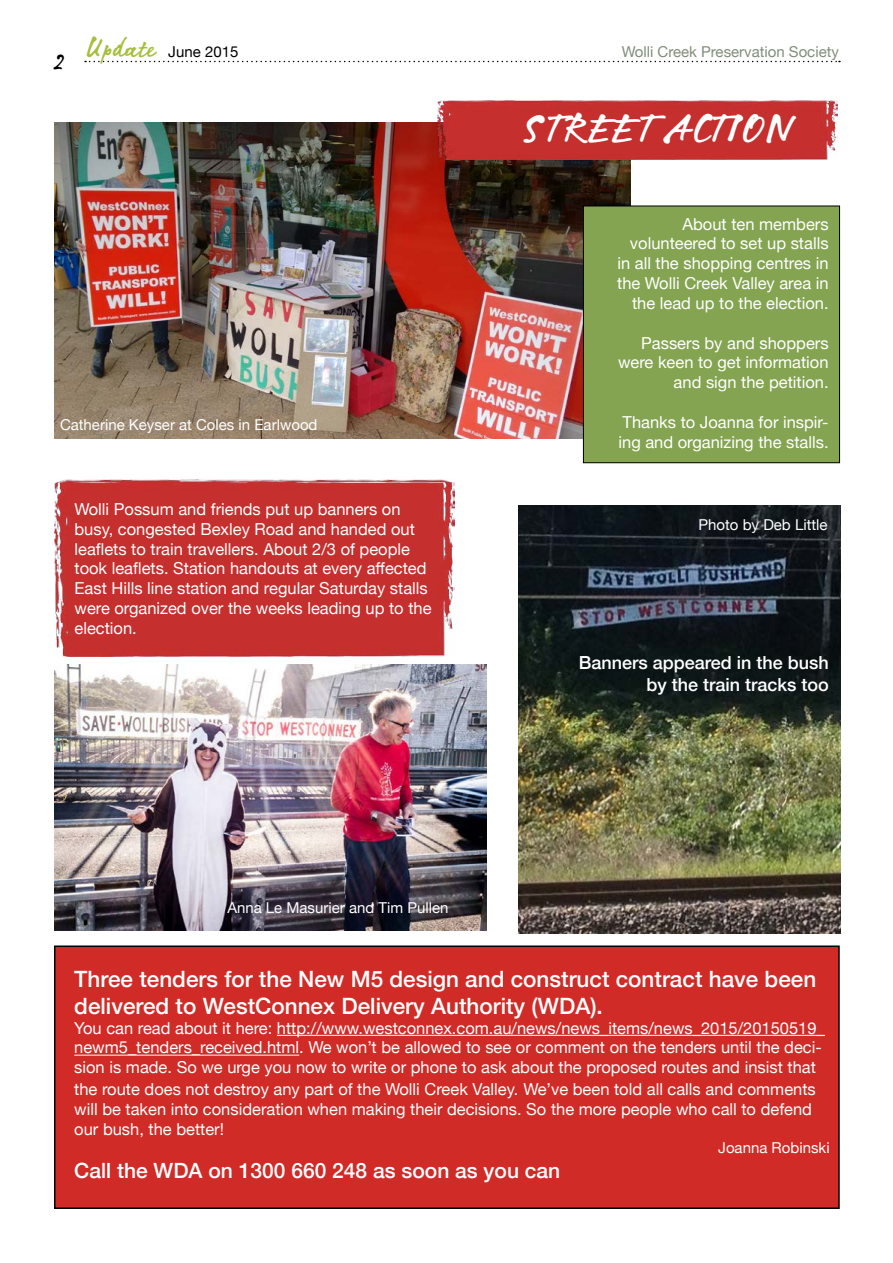
<style>
.page{position:relative;width:893px;height:1263px;background:#fff}
.page>*{position:absolute;margin:0;border:0;box-sizing:border-box;transform-origin:0 0}
.t1{font:37.5px "Notec LT";color:#fff}
.t2{font:500 22.5px/27px "Helvetica Neue";color:#fff}
.t3{font:500 21px "Helvetica Neue";color:#fff}
.t4{font:21px "Notec LT";color:#000}
.t5{font:500 18px/21.6px "Helvetica Neue";color:#fff;text-align:right}
.t6{font:16.5px/19.8px "Helvetica Neue";color:#fff}
.t7{font:15px "Helvetica Neue";color:#fff}
.t8{font:15px "Helvetica Neue";color:#808e7a}
.t9{font:15px "Helvetica Neue";color:#000}
.s1{font-family:"Notec LT";font-size:27px;color:#a6be39}
</style>
<div class="page">
<img style="left:54px;top:479px;width:400px;height:177px">
<img style="left:54px;top:122px;width:577px;height:317px">
<img style="left:437px;top:100px;width:401px;height:60px">
<img style="left:518px;top:505px;width:322px;height:429px">
<svg style="left:85px;top:61px;width:755px;height:1px"></svg>
<img style="left:54px;top:664px;width:432px;height:266px">
<div style="left:55px;top:946px;width:784px;height:262px;background:#d02b27"></div>
<div style="left:54px;top:945px;width:786px;height:264px;border:2px solid #000"></div>
<hr style="left:277px;top:1035px;width:548px;height:1px;background:#fff">
<hr style="left:74px;top:1055px;width:225px;height:1px;background:#fff">
<div style="left:583px;top:206px;width:256px;height:257px;background:#84a451"></div>
<div style="left:583px;top:206px;width:257px;height:257px;border:1px solid #000"></div>
<p class="t4" style="left:54px;top:47px;width:12px">2</p>
<p class="t9" style="left:85px;top:41px;width:155px"><span class="s1">Update</span> June 2015</p>
<p class="t8" style="left:622px;top:41px;width:219px">Wolli Creek Preservation Society</p>
<h1 class="t1" style="left:521px;top:102px;width:274px">STREET ACTION</h1>
<p class="t7" style="left:60px;top:414px;width:259px">Catherine Keyser at Coles in Earlwood</p>
<p class="t6" style="left:74px;top:500px;width:359px">Wolli Possum and friends put up banners on busy, congested Bexley Road and handed out leaflets to train travellers. About 2/3 of people took leaflets. Station handouts at every affected East Hills line station and regular Saturday stalls were organized over the weeks leading up to the election.</p>
<p class="t7" style="left:227px;top:897px;width:223px">Anna Le Masurier and Tim Pullen</p>
<p class="t6" style="left:617px;top:215px;width:213px;text-align:right">About ten members volunteered to set up stalls in all the shopping centres in the Wolli Creek Valley area in the lead up to the election.</p>
<p class="t6" style="left:618px;top:334px;width:212px;text-align:right">Passers by and shoppers were keen to get information and sign the petition.</p>
<p class="t6" style="left:618px;top:413px;width:212px">Thanks to Joanna for inspir&shy;ing and organizing the stalls.</p>
<p class="t7" style="left:699px;top:514px;width:130px">Photo by Deb Little</p>
<p class="t5" style="left:579px;top:651px;width:252px">Banners appeared in the bush by the train tracks too</p>
<h2 class="t2" style="left:74px;top:963px;width:743px">Three tenders for the New M5 design and construct contract have been delivered to WestConnex Delivery Authority (WDA).</h2>
<p class="t6" style="left:74px;top:1019px;width:752px">You can read about it here: http://www.westconnex.com.au/news/news_items/news_2015/20150519_ newm5_tenders_received.html. We won’t be allowed to see or comment on the tenders until the deci&shy;sion is made. So we urge you now to write or phone to ask about the proposed routes and insist that</p>
<p class="t6" style="left:74px;top:1080px;width:743px">the route does not destroy any part of the Wolli Creek Valley. We’ve been told all calls and comments will be taken into consideration when making their decisions. So the more people who call to defend our bush, the better!</p>
<p class="t7" style="left:718px;top:1136px;width:113px">Joanna Robinski</p>
<p class="t3" style="left:74px;top:1153px;width:487px">Call the WDA on 1300 660 248 as soon as you can</p>
</div>
